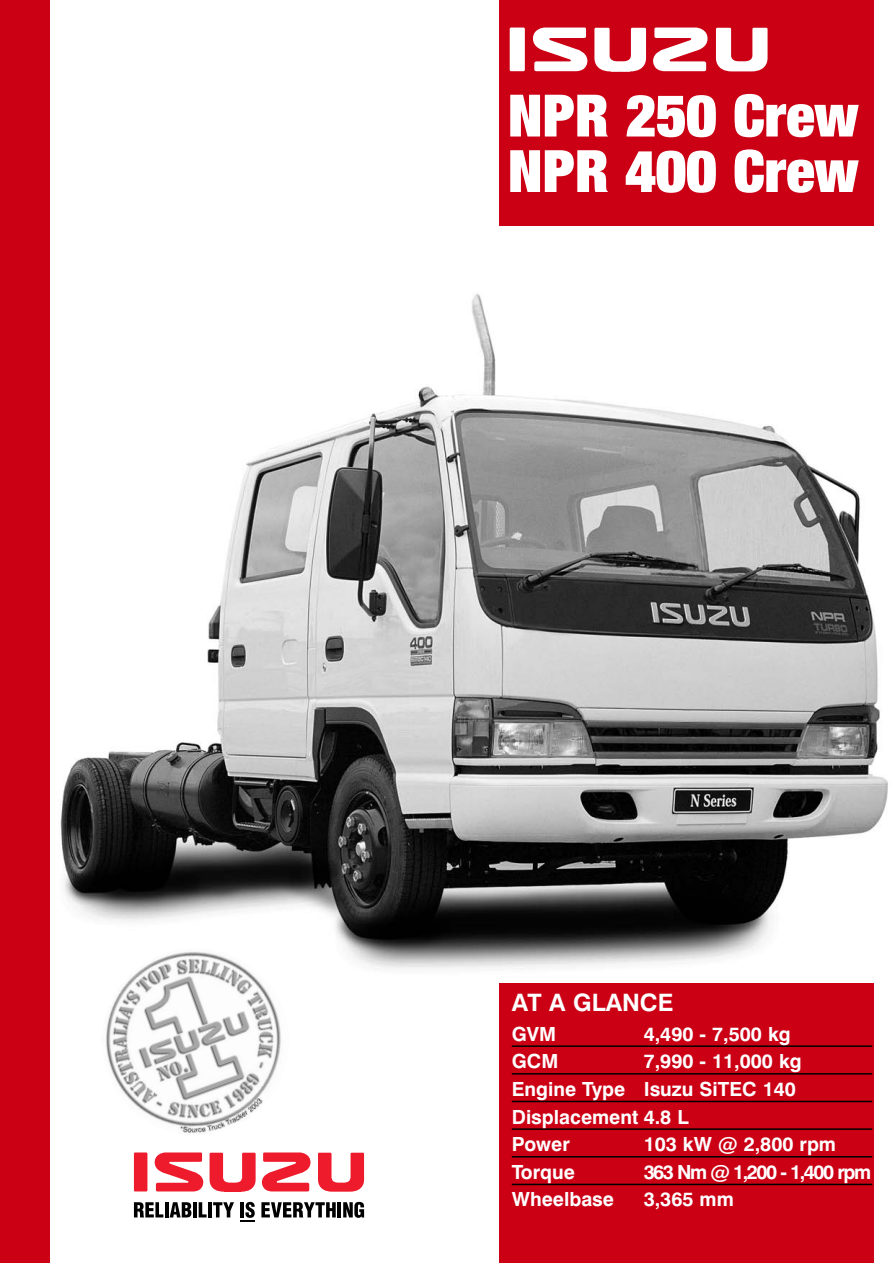
<style>
.page{position:relative;width:893px;height:1263px;background:#fff}
.page>*{position:absolute;margin:0;border:0;box-sizing:border-box;transform-origin:0 0}
.t1{font:900 expanded 58.5px/55.5px "Helvetica Neue";color:#fff}
.t2{font:700 24px "Swiss 721 BT";color:#fff}
.t3{font:700 19.5px/27.6px "Swiss 721 BT";color:#fff}
.t4{font:700 19.5px "Swiss 721 BT";letter-spacing:-.075em;color:#fff}
</style>
<div class="page">
<img style="left:60px;top:293px;width:828px;height:675px">
<div style="left:499px;top:984px;width:374px;height:279px;background:#cb0014"></div>
<hr style="left:512px;top:1045px;width:360px;height:2px;background:#000">
<hr style="left:512px;top:1073px;width:360px;height:2px;background:#000">
<hr style="left:512px;top:1101px;width:360px;height:1px;background:#000">
<hr style="left:512px;top:1128px;width:360px;height:2px;background:#000">
<hr style="left:512px;top:1156px;width:360px;height:2px;background:#000">
<hr style="left:512px;top:1184px;width:360px;height:1px;background:#000">
<div style="left:0;top:0;width:49px;height:1263px;background:#cb0014"></div>
<div style="left:499px;top:0;width:374px;height:225px;background:#cb0014"></div>
<svg style="left:318px;top:1153px;width:47px;height:39px"></svg>
<svg style="left:90px;top:936px;width:220px;height:256px"></svg>
<svg style="left:134px;top:1202px;width:29px;height:15px"></svg>
<hr style="left:165px;top:1202px;width:3px;height:15px;background:#000">
<svg style="left:170px;top:1202px;width:21px;height:15px"></svg>
<hr style="left:193px;top:1202px;width:4px;height:15px;background:#000">
<svg style="left:199px;top:1202px;width:7px;height:15px"></svg>
<hr style="left:208px;top:1202px;width:3px;height:15px;background:#000">
<svg style="left:213px;top:1202px;width:21px;height:15px"></svg>
<svg style="left:261px;top:1202px;width:75px;height:15px"></svg>
<hr style="left:337px;top:1202px;width:4px;height:15px;background:#000">
<svg style="left:343px;top:1202px;width:21px;height:16px"></svg>
<svg style="left:240px;top:1202px;width:15px;height:20px"></svg>
<svg style="left:509px;top:28px;width:16px;height:43px"></svg>
<svg style="left:533px;top:27px;width:54px;height:44px"></svg>
<svg style="left:716px;top:28px;width:52px;height:43px"></svg>
<svg style="left:594px;top:27px;width:113px;height:44px"></svg>
<h1 class="t1" style="left:508px;top:93px;width:352px">NPR 250 Crew<br>NPR 400 Crew</h1>
<p class="t2" style="left:512px;top:994px;width:163px">AT A GLANCE</p>
<p class="t3" style="left:512px;top:1022px;width:46px">GVM</p>
<p class="t3" style="left:643px;top:1022px;width:148px">4,490 - 7,500 kg</p>
<p class="t3" style="left:512px;top:1050px;width:48px">GCM</p>
<p class="t3" style="left:512px;top:1050px;width:291px;text-indent:132px">7,990 - 11,000 kg<br>Engine Type Isuzu SiTEC 140<br>Displacement 4.8 L<br>Power</p>
<p class="t3" style="left:643px;top:1133px;width:194px">103 kW @ 2,800 rpm</p>
<p class="t3" style="left:512px;top:1160px;width:65px">Torque</p>
<p class="t4" style="left:643px;top:1165px;width:229px">363 Nm @ 1,200 - 1,400 rpm</p>
<p class="t3" style="left:512px;top:1188px;width:104px">Wheelbase</p>
<p class="t3" style="left:643px;top:1188px;width:92px">3,365 mm</p>
</div>
